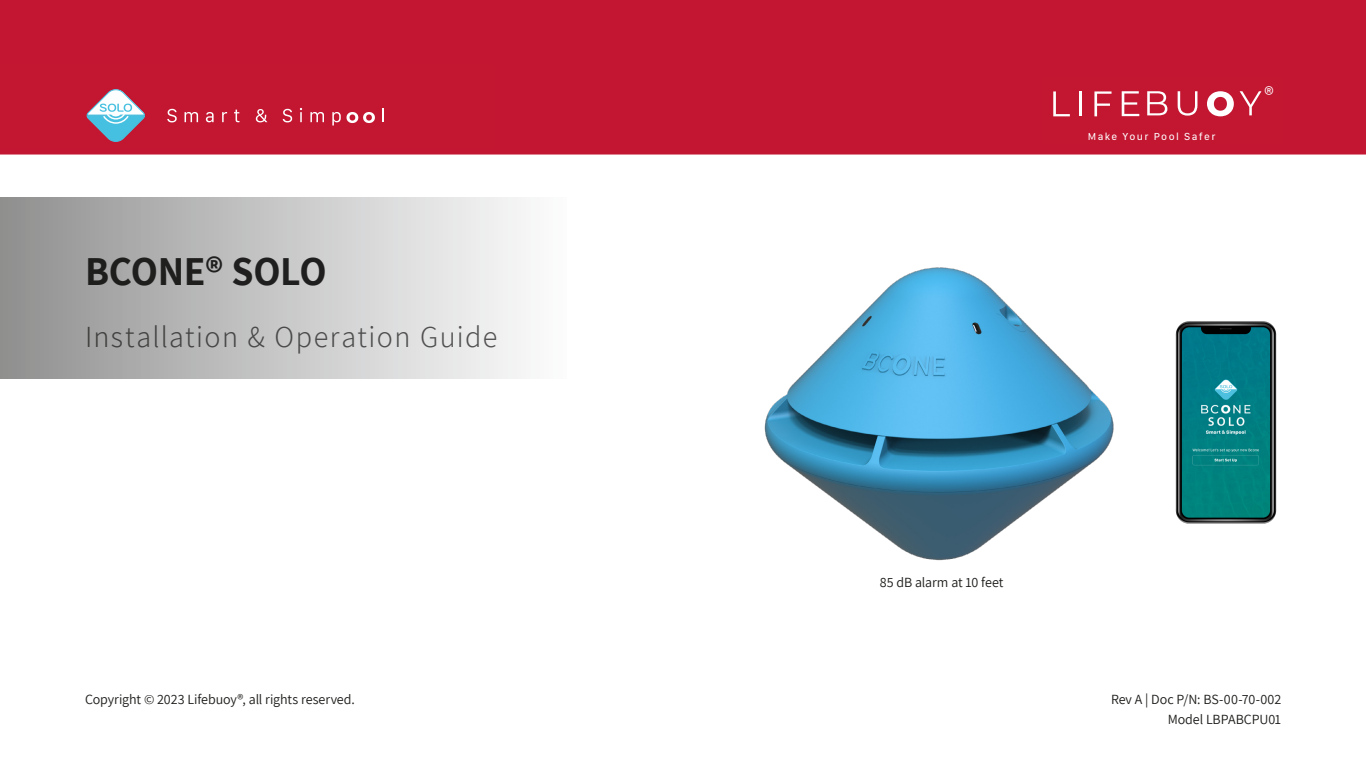
<style>
.page{position:relative;width:1366px;height:768px;background:#fff}
.page>*{position:absolute;margin:0;border:0;box-sizing:border-box;transform-origin:0 0}
.t1{font:700 40px "Assistant";letter-spacing:-.01em;color:#1d1d1b}
.t2{font:300 30px "Assistant";letter-spacing:.045em;color:#555554}
.t3{font:22px "Assistant";color:#fff}
.t4{font:14px/19.8px "Assistant";letter-spacing:-.005em;color:#1d1d1b;text-align:right}
.t5{font:10.6px "SF Compact Text";letter-spacing:.135em;color:#fff}
</style>
<div class="page">
<div style="left:0;top:0;width:1366px;height:155px;background:#c21632"></div>
<div style="left:0;top:65px;width:494px;height:82px;background:#c21631"></div>
<svg style="left:167px;top:109px;width:10px;height:13px"></svg>
<svg style="left:185px;top:112px;width:13px;height:10px"></svg>
<svg style="left:206px;top:112px;width:8px;height:10px"></svg>
<svg style="left:222px;top:112px;width:5px;height:10px"></svg>
<svg style="left:234px;top:110px;width:6px;height:12px"></svg>
<svg style="left:256px;top:109px;width:11px;height:13px"></svg>
<svg style="left:283px;top:109px;width:9px;height:13px"></svg>
<svg style="left:300px;top:108px;width:2px;height:14px"></svg>
<svg style="left:310px;top:112px;width:14px;height:10px"></svg>
<svg style="left:332px;top:112px;width:9px;height:14px"></svg>
<svg style="left:382px;top:108px;width:2px;height:14px"></svg>
<svg style="left:347px;top:112px;width:28px;height:11px"></svg>
<div style="left:0;top:197px;width:567px;height:182px;background:linear-gradient(to right,#909090,#fefeff)"></div>
<svg style="left:86px;top:89px;width:59px;height:53px"></svg>
<div style="left:1042px;top:78px;width:240px;height:65px;background:#c21631"></div>
<svg style="left:1053px;top:91px;width:17px;height:25px"></svg>
<hr style="left:1079px;top:91px;width:3px;height:25px;background:#fff">
<svg style="left:1094px;top:91px;width:18px;height:25px"></svg>
<svg style="left:1122px;top:91px;width:17px;height:25px"></svg>
<svg style="left:1147px;top:91px;width:20px;height:24px"></svg>
<svg style="left:1178px;top:91px;width:19px;height:25px"></svg>
<svg style="left:1207px;top:91px;width:27px;height:25px"></svg>
<svg style="left:1240px;top:91px;width:21px;height:24px"></svg>
<img style="left:764px;top:267px;width:350px;height:294px">
<img style="left:1175px;top:321px;width:102px;height:203px">
<h1 class="t1" style="left:85px;top:244px;width:243px">BCONE® SOLO</h1>
<h2 class="t2" style="left:85px;top:316px;width:414px">Installation &amp; Operation Guide</h2>
<p class="t4" style="left:85px;top:689px;width:271px">Copyright © 2023 Lifebuoy®, all rights reserved.</p>
<p class="t5" style="left:1088px;top:129px;width:129px">Make Your Pool Safer</p>
<h3 class="t3" style="left:1264px;top:80px;width:11px">®</h3>
<p class="t4" style="left:880px;top:571px;width:125px">85 dB alarm at 10 feet</p>
<p class="t4" style="left:1111px;top:689px;width:172px">Rev A | Doc P/N: BS-00-70-002<br>Model LBPABCPU01</p>
</div>
